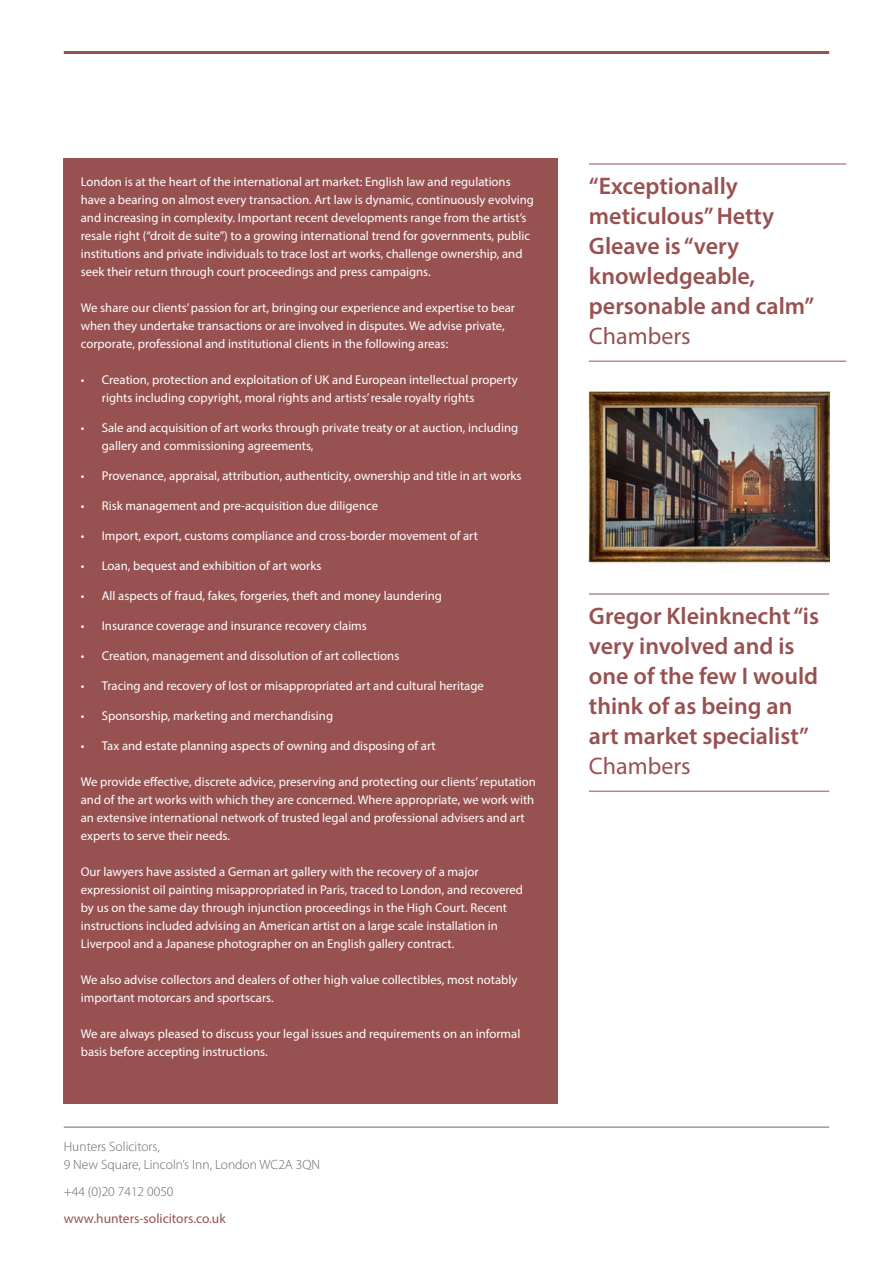
<style>
.page{position:relative;width:893px;height:1263px;background:#fff}
.page>*{position:absolute;margin:0;border:0;box-sizing:border-box;transform-origin:0 0}
.pull_quote_blue{font:600 24px/30px "Myriad Pro";color:#985151}
.t1{font:300 13.5px "Myriad Pro";color:#63656a}
.t2{font:13.5px "Myriad Pro";color:#985151}
.white{font:12.75px/18px "Myriad Pro";color:#fff}
.s1{font-weight:400}
</style>
<div class="page">
<hr style="left:64px;top:51px;width:765px;height:3px;background:#985151">
<div style="left:64px;top:159px;width:494px;height:945px;background:#985151"></div>
<hr style="left:64px;top:1127px;width:765px;height:1px;background:#616b73">
<hr style="left:589px;top:594px;width:240px;height:1px;background:#985151">
<hr style="left:589px;top:791px;width:240px;height:1px;background:#985151">
<img style="left:589px;top:390px;width:241px;height:174px">
<hr style="left:589px;top:164px;width:257px;height:1px;background:#985151">
<hr style="left:589px;top:361px;width:257px;height:1px;background:#985151">
<p class="white" style="left:81px;top:172px;width:455px">London is at the heart of the international art market: English law and regulations have a bearing on almost every transaction. Art law is dynamic, continuously evolving and increasing in complexity. Important recent developments range from the artist’s resale right (“droit de suite”) to a growing international trend for governments, public institutions and private individuals to trace lost art works, challenge ownership, and seek their return through court proceedings and press campaigns.</p>
<p class="white" style="left:81px;top:298px;width:436px">We share our clients’ passion for art, bringing our experience and expertise to bear when they undertake transactions or are involved in disputes. We advise private, corporate, professional and institutional clients in the following areas:</p>
<p class="white" style="left:102px;top:370px;width:418px;text-indent:-21px">• Creation, protection and exploitation of UK and European intellectual property rights including copyright, moral rights and artists’ resale royalty rights</p>
<p class="white" style="left:102px;top:418px;width:418px;text-indent:-21px">• Sale and acquisition of art works through private treaty or at auction, including gallery and commissioning agreements,</p>
<p class="white" style="left:81px;top:466px;width:442px">• Provenance, appraisal, attribution, authenticity, ownership and title in art works</p>
<p class="white" style="left:81px;top:496px;width:299px">• Risk management and pre-acquisition due diligence</p>
<p class="white" style="left:81px;top:526px;width:399px">• Import, export, customs compliance and cross-border movement of art</p>
<p class="white" style="left:81px;top:556px;width:242px">• Loan, bequest and exhibition of art works</p>
<p class="white" style="left:81px;top:586px;width:363px">• All aspects of fraud, fakes, forgeries, theft and money laundering</p>
<p class="white" style="left:81px;top:616px;width:288px">• Insurance coverage and insurance recovery claims</p>
<p class="white" style="left:81px;top:646px;width:320px">• Creation, management and dissolution of art collections</p>
<p class="white" style="left:81px;top:676px;width:405px">• Tracing and recovery of lost or misappropriated art and cultural heritage</p>
<p class="white" style="left:81px;top:706px;width:254px">• Sponsorship, marketing and merchandising</p>
<p class="white" style="left:81px;top:736px;width:356px">• Tax and estate planning aspects of owning and disposing of art</p>
<p class="white" style="left:81px;top:772px;width:457px">We provide effective, discrete advice, preserving and protecting our clients’ reputation and of the art works with which they are concerned. Where appropriate, we work with an extensive international network of trusted legal and professional advisers and art experts to serve their needs.</p>
<p class="white" style="left:81px;top:862px;width:444px">Our lawyers have assisted a German art gallery with the recovery of a major expressionist oil painting misappropriated in Paris, traced to London, and recovered by us on the same day through injunction proceedings in the High Court. Recent instructions included advising an American artist on a large scale installation in Liverpool and a Japanese photographer on an English gallery contract.</p>
<p class="white" style="left:81px;top:970px;width:438px">We also advise collectors and dealers of other high value collectibles, most notably important motorcars and sportscars.</p>
<p class="white" style="left:81px;top:1024px;width:441px">We are always pleased to discuss your legal issues and requirements on an informal basis before accepting instructions.</p>
<p class="t1" style="left:64px;top:1139px;width:98px">Hunters Solicitors,</p>
<p class="t1" style="left:64px;top:1157px;width:258px">9 New Square, Lincoln’s Inn, London WC2A 3QN</p>
<p class="t1" style="left:64px;top:1184px;width:111px">+44 (0)20 7412 0050</p>
<p class="t2" style="left:64px;top:1210px;width:163px">www.hunters-solicitors.co.uk</p>
<p class="pull_quote_blue" style="left:589px;top:170px;width:227px">“Exceptionally meticulous” Hetty<br>Gleave is “very knowledgeable, personable and calm”<br><span class="s1">Chambers</span></p>
<p class="pull_quote_blue" style="left:589px;top:600px;width:232px">Gregor Kleinknecht “is very involved and is one of the few I would think of as being an art market specialist”<br><span class="s1">Chambers</span></p>
</div>
